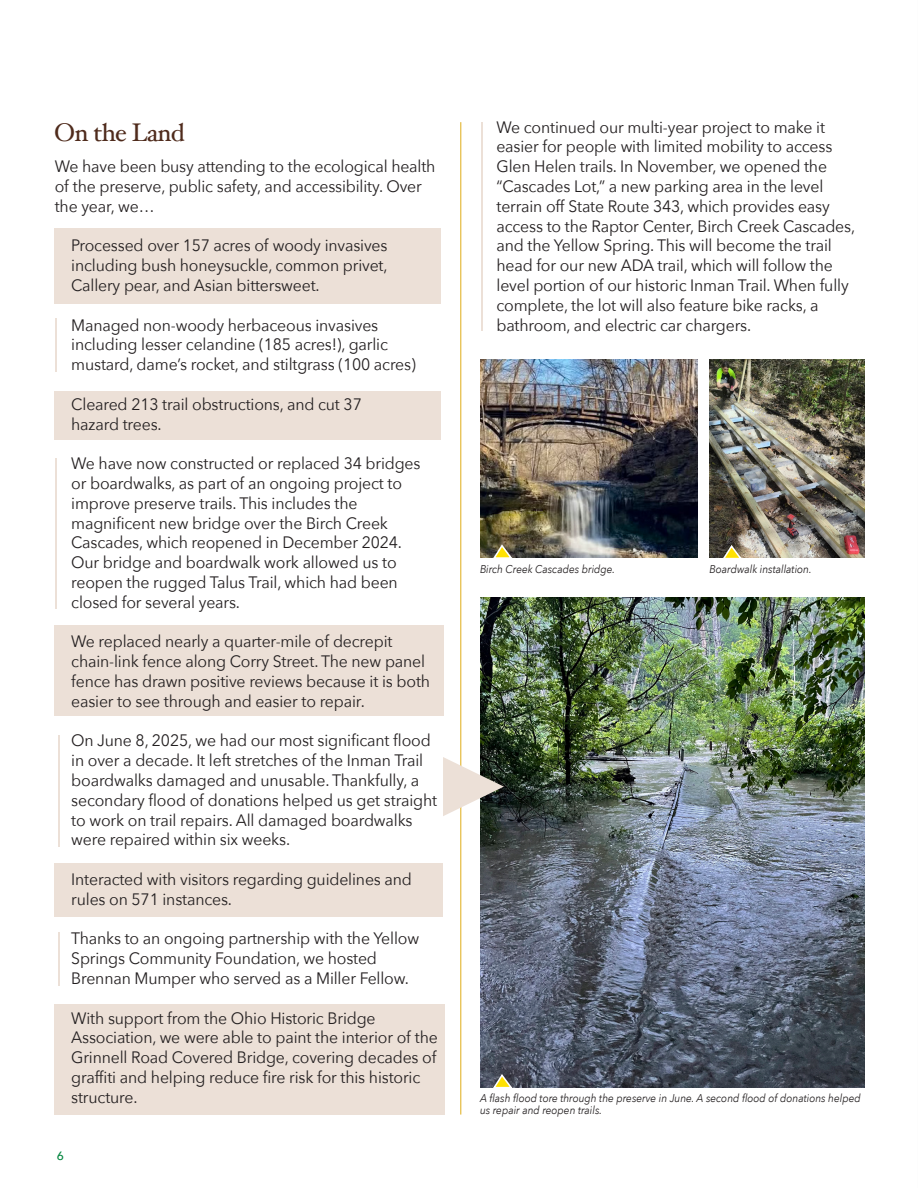
<style>
.page{position:relative;width:918px;height:1188px;background:#fff}
.page>*{position:absolute;margin:0;border:0;box-sizing:border-box;transform-origin:0 0}
.t1{font:25.5px "Hoefler Text";letter-spacing:-.03em;color:#4f2b1c}
.t2{font:16.5px/19.8px "Avenir Next";letter-spacing:-.01em;color:#231f20;scale:.96 1}
.t3{font:500 12px "Avenir Next";color:#00843d}
.t4{font:italic 11.25px "Avenir Next";color:#231f20;scale:.9 1}
</style>
<div class="page">
<div style="left:55px;top:1004px;width:390px;height:111px;background:#ece0d7"></div>
<div style="left:55px;top:864px;width:388px;height:53px;background:#ece0d7"></div>
<div style="left:54px;top:626px;width:389px;height:90px;background:#ece0d7"></div>
<hr style="left:58px;top:736px;width:2px;height:111px;background:#ece0d7">
<hr style="left:58px;top:933px;width:2px;height:53px;background:#ece0d7">
<div style="left:54px;top:391px;width:387px;height:49px;background:#ece0d7"></div>
<div style="left:54px;top:228px;width:387px;height:76px;background:#ece0d7"></div>
<hr style="left:55px;top:319px;width:2px;height:53px;background:#ece0d7">
<hr style="left:55px;top:458px;width:2px;height:151px;background:#ece0d7">
<hr style="left:917px;top:0;width:1px;height:1188px;background:#4f2b1c">
<hr style="left:461px;top:122px;width:1px;height:993px;background:#dfac18">
<hr style="left:481px;top:122px;width:2px;height:209px;background:#ece0d7">
<img style="left:480px;top:598px;width:385px;height:489px">
<svg style="left:443px;top:757px;width:61px;height:59px"></svg>
<img style="left:480px;top:359px;width:218px;height:198px">
<img style="left:710px;top:359px;width:155px;height:198px">
<svg style="left:491px;top:1073px;width:23px;height:15px"></svg>
<svg style="left:491px;top:544px;width:23px;height:14px"></svg>
<svg style="left:721px;top:544px;width:23px;height:14px"></svg>
<p class="t1" style="left:54px;top:117px;width:132px">On the Land</p>
<p class="t2" style="left:55px;top:156px;width:398px">We have been busy attending to the ecological health of the preserve, public safety, and accessibility. Over the year, we…</p>
<p class="t2" style="left:71px;top:235px;width:331px">Processed over 157 acres of woody invasives</p>
<p class="t2" style="left:71px;top:255px;width:331px">including bush honeysuckle, common privet,<br>Callery pear, and Asian bittersweet.</p>
<p class="t2" style="left:71px;top:314px;width:321px">Managed non-woody herbaceous invasives</p>
<p class="t2" style="left:71px;top:334px;width:360px">including lesser celandine (185 acres!), garlic mustard, dame’s rocket, and stiltgrass (100 acres)</p>
<p class="t2" style="left:71px;top:394px;width:304px">Cleared 213 trail obstructions, and cut 37</p>
<p class="t2" style="left:71px;top:413px;width:96px">hazard trees.</p>
<p class="t2" style="left:71px;top:453px;width:365px">We have now constructed or replaced 34 bridges</p>
<p class="t2" style="left:71px;top:473px;width:346px">or boardwalks, as part of an ongoing project to improve preserve trails. This includes the</p>
<p class="t2" style="left:71px;top:512px;width:346px">magnificent new bridge over the Birch Creek<br>Cascades, which reopened in December 2024.</p>
<p class="t2" style="left:71px;top:552px;width:342px;text-align:justify">Our bridge and boardwalk work allowed us to reopen the rugged Talus Trail, which had been closed for several years.</p>
<p class="t2" style="left:71px;top:631px;width:375px">We replaced nearly a quarter-mile of decrepit chain-link fence along Corry Street. The new panel fence has drawn positive reviews because it is both easier to see through and easier to repair.</p>
<p class="t2" style="left:71px;top:730px;width:383px">On June 8, 2025, we had our most significant flood in over a decade. It left stretches of the Inman Trail boardwalks damaged and unusable. Thankfully, a secondary flood of donations helped us get straight to work on trail repairs. All damaged boardwalks were repaired within six weeks.</p>
<p class="t2" style="left:71px;top:869px;width:356px">Interacted with visitors regarding guidelines and rules on 571 instances.</p>
<p class="t2" style="left:71px;top:928px;width:364px">Thanks to an ongoing partnership with the Yellow<br>Springs Community Foundation, we hosted</p>
<p class="t2" style="left:71px;top:968px;width:353px">Brennan Mumper who served as a Miller Fellow.</p>
<p class="t2" style="left:71px;top:1007px;width:319px">With support from the Ohio Historic Bridge</p>
<p class="t2" style="left:71px;top:1027px;width:383px">Association, we were able to paint the interior of the Grinnell Road Covered Bridge, covering decades of graffiti and helping reduce fire risk for this historic structure.</p>
<p class="t3" style="left:57px;top:1145px;width:9px">6</p>
<p class="t2" style="left:497px;top:116px;width:375px">We continued our multi-year project to make it easier for people with limited mobility to access Glen Helen trails. In November, we opened the “Cascades Lot,” a new parking area in the level terrain off State Route 343, which provides easy access to the Raptor Center, Birch Creek Cascades, and the Yellow Spring. This will become the trail head for our new ADA trail, which will follow the level portion of our historic Inman Trail. When fully complete, the lot will also feature bike racks, a bathroom, and electric car chargers.</p>
<p class="t4" style="left:480px;top:559px;width:152px">Birch Creek Cascades bridge.</p>
<p class="t4" style="left:710px;top:560px;width:115px">Boardwalk installation.</p>
<p class="t4" style="left:480px;top:1089px;width:425px">A flash flood tore through the preserve in June. A second flood of donations helped</p>
<p class="t4" style="left:480px;top:1101px;width:137px">us repair and reopen trails.</p>
</div>
